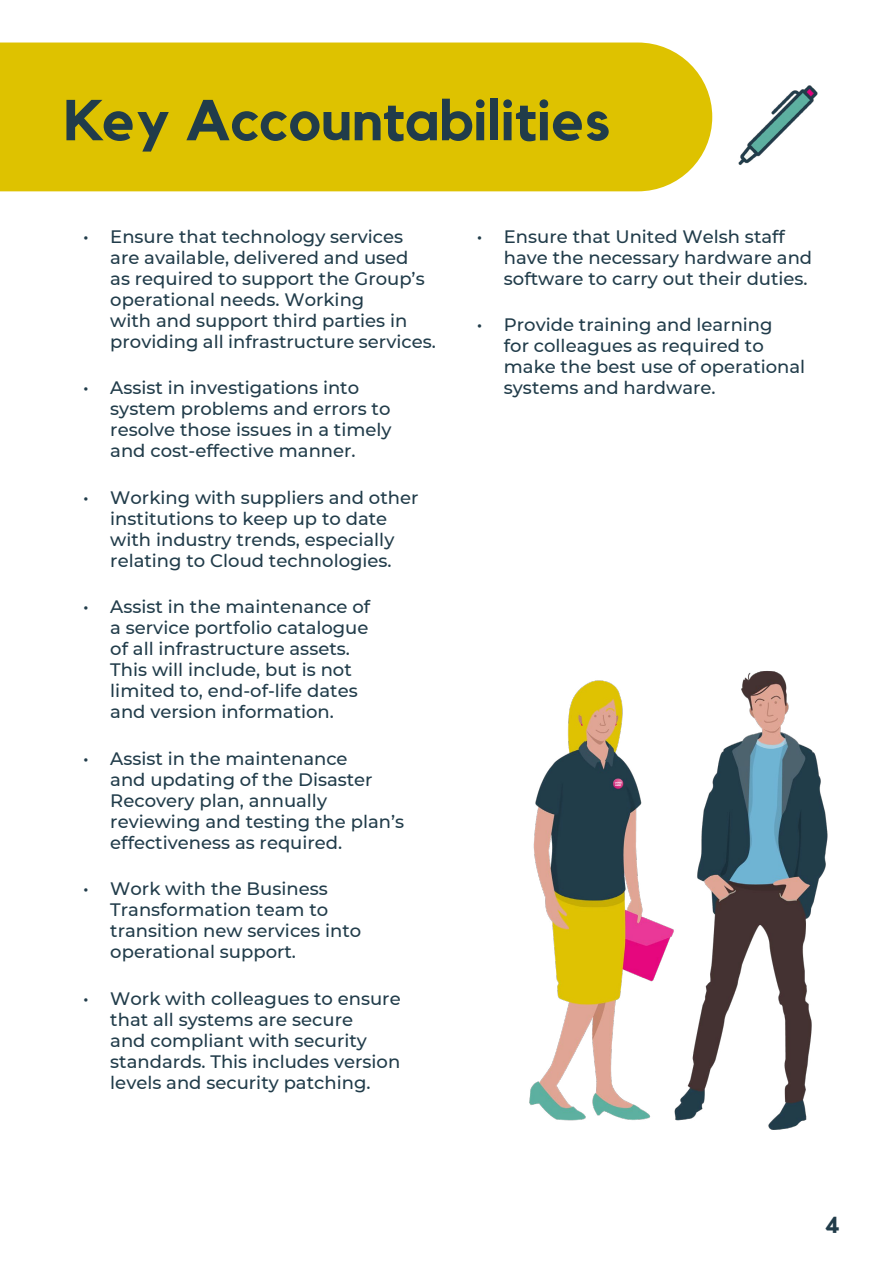
<style>
.page{position:relative;width:893px;height:1263px;background:#fff}
.page>*{position:absolute;margin:0;border:0;box-sizing:border-box;transform-origin:0 0}
.Headline{font:700 57px "Kollektif";color:#213c4a}
.t1{font:700 22.5px "Kollektif";color:#213c4a}
.Main_Body{font:500 18px/21px "Montserrat";color:#213c4a}
</style>
<div class="page">
<img style="left:738px;top:85px;width:80px;height:80px">
<div style="left:0;top:43px;width:712px;height:148px;background:#dec200"></div>
<img style="left:529px;top:680px;width:105px;height:441px">
<img style="left:634px;top:671px;width:194px;height:459px">
<p class="Headline" style="left:64px;top:87px;width:548px">Key Accountabilities</p>
<p class="Main_Body" style="left:110px;top:225px;width:327px;text-indent:-27px">• Ensure that technology services are available, delivered and used<br>as required to support the Group’s operational needs. Working<br>with and support third parties in providing all infrastructure services.</p>
<p class="Main_Body" style="left:110px;top:377px;width:283px;text-indent:-27px">• Assist in investigations into system problems and errors to resolve those issues in a timely and cost-effective manner.</p>
<p class="Main_Body" style="left:83px;top:486px;width:337px;text-align:center">• Working with suppliers and other institutions to keep up to date<br>with industry trends, especially relating to Cloud technologies.</p>
<p class="Main_Body" style="left:110px;top:596px;width:261px;text-indent:-27px">• Assist in the maintenance of a service portfolio catalogue of all infrastructure assets.<br>This will include, but is not limited to, end-of-life dates and version information.</p>
<p class="Main_Body" style="left:110px;top:747px;width:295px;text-indent:-27px">• Assist in the maintenance<br>and updating of the Disaster<br>Recovery plan, annually reviewing and testing the plan’s effectiveness as required.</p>
<p class="Main_Body" style="left:110px;top:878px;width:253px;text-indent:-27px">• Work with the Business<br>Transformation team to transition new services into operational support.</p>
<p class="Main_Body" style="left:110px;top:987px;width:292px;text-indent:-27px">• Work with colleagues to ensure that all systems are secure<br>and compliant with security standards. This includes version levels and security patching.</p>
<p class="Main_Body" style="left:504px;top:225px;width:310px;text-indent:-27px">• Ensure that United Welsh staff have the necessary hardware and software to carry out their duties.</p>
<p class="Main_Body" style="left:504px;top:314px;width:303px;text-indent:-27px">• Provide training and learning<br>for colleagues as required to make the best use of operational systems and hardware.</p>
<p class="t1" style="left:825px;top:1207px;width:15px">4</p>
</div>
